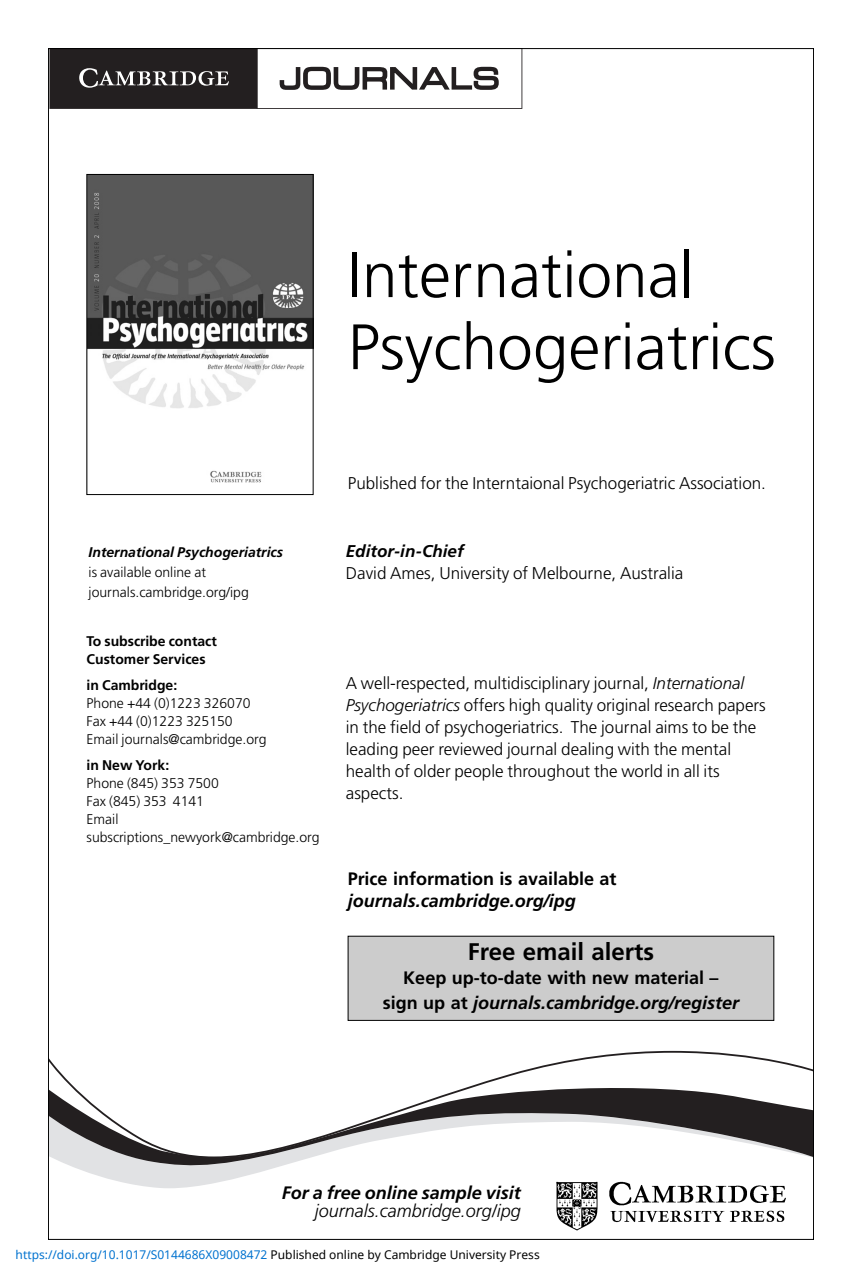
<style>
.page{position:relative;width:862px;height:1288px;background:#fff}
.page>*{position:absolute;margin:0;border:0;box-sizing:border-box;transform-origin:0 0}
.t1{font:300 64px/72px "Frutiger LT Std";color:#000}
.t2{font:700 24px "Frutiger LT Std";color:#000}
.t3{font:700 18px/24px "Frutiger LT Std";color:#000;text-align:center}
.t4{font:italic 700 18px "Frutiger LT Std";color:#000}
.t5{font:italic 300 18px "Frutiger LT Std";color:#000}
.t6{font:300 17px/22px "Frutiger LT Std";color:#000}
.t7{font:italic 700 17px "Frutiger LT Std";color:#000}
.t8{font:300 14px/18px "Frutiger LT Std";color:#000}
.t9{font:700 14px/18px "Frutiger LT Std";color:#000}
.t10{font:italic 700 14px "Frutiger LT Std";color:#000}
.t11{font:12px "Noto Sans";color:#0172cf}
.s1{font-style:italic}
.s2{color:#000}
</style>
<div class="page">
<svg style="left:50px;top:50px;width:472px;height:59px"></svg>
<svg style="left:50px;top:1050px;width:762px;height:29px"></svg>
<svg style="left:76px;top:1168px;width:197px;height:20px;fill:#e1e2e4"></svg>
<svg style="left:50px;top:1079px;width:762px;height:89px"></svg>
<img style="left:556px;top:1181px;width:230px;height:49px">
<img style="left:89px;top:176px;width:222px;height:307px">
<div style="left:87px;top:174px;width:226px;height:320px;border:1px solid #000"></div>
<div style="left:348px;top:936px;width:425px;height:83px;background:#ccc"></div>
<h1 class="t1" style="left:348px;top:242px;width:429px">International<br>Psychogeriatrics</h1>
<p class="t10" style="left:89px;top:545px;width:196px">International Psychogeriatrics</p>
<p class="t8" style="left:89px;top:562px;width:162px;line-height:20px">is available online at journals.cambridge.org/ipg</p>
<p class="t9" style="left:87px;top:632px;width:132px">To subscribe contact<br>Customer Services</p>
<p class="t9" style="left:87px;top:676px;width:92px">in Cambridge:</p>
<p class="t8" style="left:87px;top:694px;width:181px">Phone +44 (0)1223 326070<br>Fax +44 (0)1223 325150<br>Email journals@cambridge.org</p>
<p class="t9" style="left:87px;top:756px;width:84px">in New York:</p>
<p class="t8" style="left:87px;top:774px;width:235px">Phone (845) 353 7500<br>Fax (845) 353 4141<br>Email subscriptions_newyork@cambridge.org</p>
<p class="t6" style="left:348px;top:473px;width:420px">Published for the Interntaional Psychogeriatric Association.</p>
<p class="t7" style="left:346px;top:543px;width:119px">Editor-in-Chief</p>
<p class="t6" style="left:346px;top:562px;width:339px">David Ames, University of Melbourne, Australia</p>
<p class="t6" style="left:346px;top:672px;width:421px">A well-respected, multidisciplinary journal, <span class="s1">International Psychogeriatrics</span> offers high quality original research papers in the field of psychogeriatrics. The journal aims to be the leading peer reviewed journal dealing with the mental health of older people throughout the world in all its aspects.</p>
<p class="t3" style="left:348px;top:867px;width:270px">Price information is available at</p>
<p class="t4" style="left:348px;top:892px;width:229px">journals.cambridge.org/ipg</p>
<h2 class="t2" style="left:468px;top:941px;width:188px">Free email alerts</h2>
<p class="t3" style="left:383px;top:966px;width:358px">Keep up-to-date with new material –<br>sign up at <span class="s1">journals.cambridge.org/register</span></p>
<p class="t4" style="left:282px;top:1185px;width:241px">For a free online sample visit</p>
<p class="t5" style="left:315px;top:1203px;width:208px">journals.cambridge.org/ipg</p>
<p class="t11" style="left:16px;top:1246px;width:526px">https://doi.org/10.1017/S0144686X09008472 <span class="s2">Published online by Cambridge University Press</span></p>
</div>
